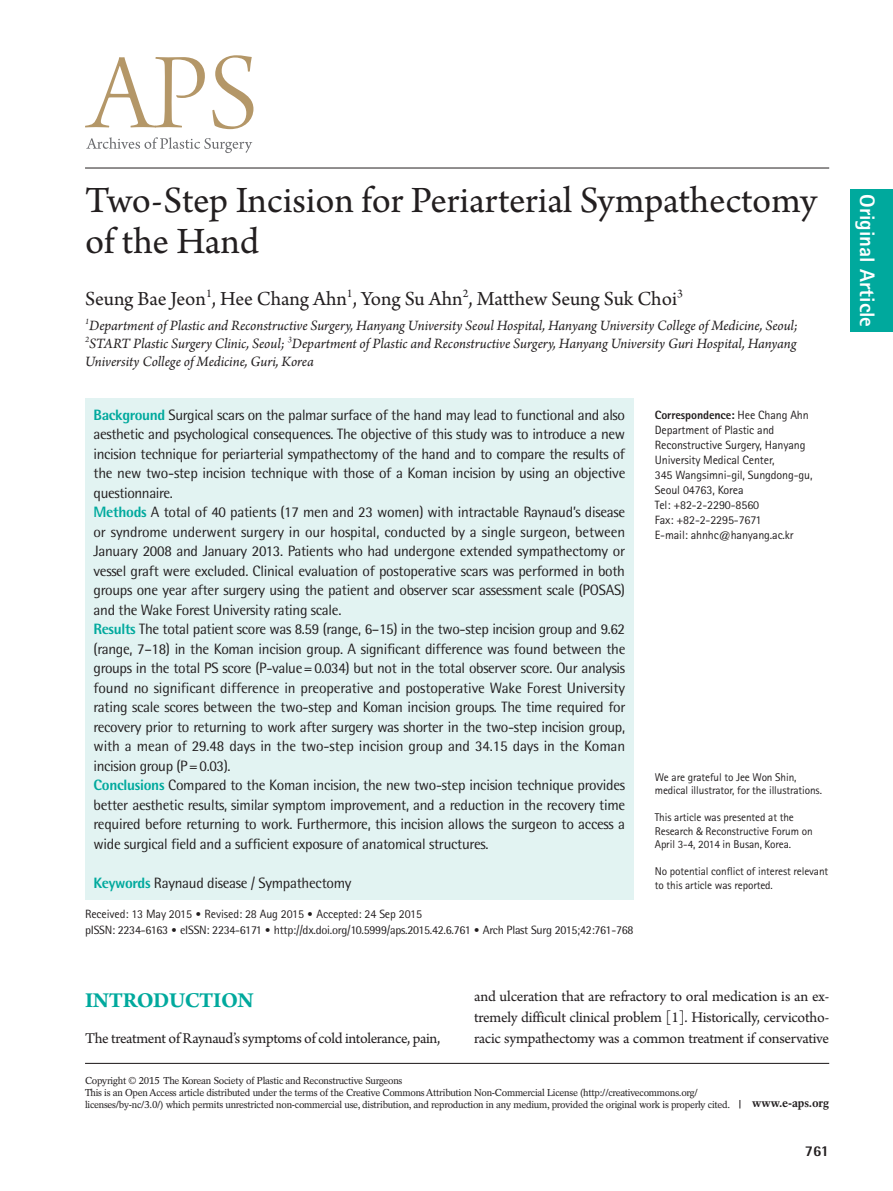
<style>
.page{position:relative;width:893px;height:1191px;background:#fff}
.page>*{position:absolute;margin:0;border:0;box-sizing:border-box;transform-origin:0 0}
.제목{font:39px/41px "Arno Pro";color:#231f20}
.대제목{font:700 22.5px "Arno Pro";letter-spacing:-.02em;color:#00a99d}
.저자{font:21px "Arno Pro";letter-spacing:-.005em;color:#231f20}
.t1{font:800 21px "Rotis Sans Serif Std";color:#fff}
.본문{font:15.75px/21px "Arno Pro";letter-spacing:-.02em;color:#231f20;text-align:justify}
.초록{font:15px/19.5px "Rotis Semi Sans Std";letter-spacing:-.02em;color:#231f20;text-align:justify}
.소속{font:italic 15px/18px "Arno Pro";letter-spacing:-.005em;color:#231f20;text-align:justify}
.t2{font:800 15px "Rotis Semi Sans Std";color:#231f20}
.교신저자{font:12px/15px "Rotis Sans Serif Std";letter-spacing:-.01em;color:#231f20}
.t3{font:12px "Rotis Semi Sans Std";letter-spacing:-.02em;color:#231f20}
.교신저자-2{font:800 12px "Rotis Sans Serif Std";letter-spacing:-.01em;color:#231f20}
.t4{font:700 12px "Rotation LT Std";letter-spacing:-.01em;color:#231f20}
.교신저자밑각주{font:11.25px/13.5px "Rotis Sans Serif Std";letter-spacing:-.01em;color:#231f20}
.t5{font:10.05px/12px "Rotation LT Std";letter-spacing:-.025em;color:#231f20}
.s1{font-weight:800;color:#00a99d}
.s2{font-weight:400}
.s3{font-family:"Myriad Pro"}
.s4{font-family:"DIN Pro";font-weight:300}
</style>
<div class="page">
<hr style="left:85px;top:1062px;width:744px;height:2px;background:#231f20">
<hr style="left:85px;top:168px;width:744px;height:1px;background:#231f20">
<svg style="left:85px;top:55px;width:168px;height:74px"></svg>
<svg style="left:86px;top:137px;width:166px;height:16px"></svg>
<div style="left:850px;top:189px;width:43px;height:143px;background:#00a99d"></div>
<div style="left:85px;top:398px;width:549px;height:501px;background:#e2f3f2"></div>
<p class="제목" style="left:85px;top:182px;width:733px">Two-Step Incision for Periarterial Sympathectomy of the Hand</p>
<p class="저자" style="left:85px;top:287px;width:599px">Seung Bae Jeon<sup>1</sup>, Hee Chang Ahn<sup>1</sup>, Yong Su Ahn<sup>2</sup>, Matthew Seung Suk Choi<sup>3</sup></p>
<p class="소속" style="left:85px;top:317px;width:715px"><sup>1</sup>Department of Plastic and Reconstructive Surgery, Hanyang University Seoul Hospital, Hanyang University College of Medicine, Seoul; <sup>2</sup>START Plastic Surgery Clinic, Seoul; <sup>3</sup>Department of Plastic and Reconstructive Surgery, Hanyang University Guri Hospital, Hanyang University College of Medicine, Guri, Korea</p>
<p class="초록" style="left:94px;top:405px;width:533px"><span class="s1">Background</span> Surgical scars on the palmar surface of the hand may lead to functional and also aesthetic and psychological consequences. The objective of this study was to introduce a new incision technique for periarterial sympathectomy of the hand and to compare the results of the new two-step incision technique with those of a Koman incision by using an objective questionnaire.</p>
<p class="초록" style="left:94px;top:502px;width:533px"><span class="s1">Methods</span> A total of 40 patients (17 men and 23 women) with intractable Raynaud’s disease or syndrome underwent surgery in our hospital, conducted by a single surgeon, between January 2008 and January 2013. Patients who had undergone extended sympathectomy or vessel graft were excluded. Clinical evaluation of postoperative scars was performed in both groups one year after surgery using the patient and observer scar assessment scale (POSAS) and the Wake Forest University rating scale.</p>
<p class="초록" style="left:94px;top:619px;width:533px"><span class="s1">Results</span> The total patient score was 8.59 (range, 6–15) in the two-step incision group and 9.62 (range, 7–18) in the Koman incision group. A significant difference was found between the groups in the total PS score (P-value=0.034) but not in the total observer score. Our analysis found no significant difference in preoperative and postoperative Wake Forest University rating scale scores between the two-step and Koman incision groups. The time required for recovery prior to returning to work after surgery was shorter in the two-step incision group, with a mean of 29.48 days in the two-step incision group and 34.15 days in the Koman incision group (P=0.03).</p>
<p class="초록" style="left:94px;top:775px;width:533px"><span class="s1">Conclusions</span> Compared to the Koman incision, the new two-step incision technique provides better aesthetic results, similar symptom improvement, and a reduction in the recovery time required before returning to work. Furthermore, this incision allows the surgeon to access a wide surgical field and a sufficient exposure of anatomical structures.</p>
<p class="초록" style="left:94px;top:873px;width:259px"><span class="s1">Keywords</span> Raynaud disease / Sympathectomy</p>
<p class="교신저자-2" style="left:655px;top:407px;width:155px">Correspondence: <span class="s2">Hee Chang Ahn</span></p>
<p class="교신저자" style="left:655px;top:422px;width:152px">Department of Plastic and<br>Reconstructive Surgery, Hanyang<br>University Medical Center,</p>
<p class="교신저자" style="left:655px;top:467px;width:159px">345 Wangsimni-gil, Sungdong-gu,<br>Seoul 04763, Korea</p>
<p class="교신저자" style="left:655px;top:497px;width:106px">Tel: +82-2-2290-8560</p>
<p class="교신저자" style="left:655px;top:512px;width:108px">Fax: +82-2-2295-7671</p>
<p class="교신저자" style="left:655px;top:527px;width:140px">E-mail: ahnhc@hanyang.ac.kr</p>
<p class="교신저자밑각주" style="left:655px;top:770px;width:169px">We are grateful to Jee Won Shin, medical illustrator, for the illustrations.</p>
<p class="교신저자밑각주" style="left:655px;top:810px;width:159px">This article was presented at the<br>Research <span class="s3">&amp;</span> Reconstructive Forum on<br>April 3-4, 2014 in Busan, Korea.</p>
<p class="교신저자밑각주" style="left:655px;top:864px;width:175px">No potential conflict of interest relevant to this article was reported.</p>
<p class="교신저자" style="left:85px;top:906px;width:338px">Received: 13 May 2015 <span class="s4">•</span> Revised: 28 Aug 2015 <span class="s4">•</span> Accepted: 24 Sep 2015</p>
<p class="t3" style="left:85px;top:922px;width:550px">pISSN: 2234-6163 <span class="s4">•</span> eISSN: 2234-6171 <span class="s4">•</span> http://dx.doi.org/10.5999/aps.2015.42.6.761 <span class="s4">•</span> Arch Plast Surg 2015;42:761-768</p>
<p class="대제목" style="left:85px;top:987px;width:170px">INTRODUCTION</p>
<p class="본문" style="left:85px;top:1029px;width:357px">The treatment of Raynaud’s symptoms of cold intolerance, pain,</p>
<p class="본문" style="left:474px;top:987px;width:357px">and ulceration that are refractory to oral medication is an ex&shy;tremely difficult clinical problem [1]. Historically, cervicotho&shy;racic sympathectomy was a common treatment if conservative</p>
<p class="t5" style="left:85px;top:1074px;width:319px">Copyright © 2015 The Korean Society of Plastic and Reconstructive Surgeons</p>
<p class="t5" style="left:85px;top:1086px;width:647px">This is an Open Access article distributed under the terms of the Creative Commons Attribution Non-Commercial License (http://creativecommons.org/ licenses/by-nc/3.0/) which permits unrestricted non-commercial use, distribution, and reproduction in any medium, provided the original work is properly cited.</p>
<p class="t4" style="left:752px;top:1096px;width:78px">www.e-aps.org</p>
<p class="t2" style="left:805px;top:1141px;width:26px">761</p>
<h3 class="t1" style="left:881px;top:194px;width:134px;rotate:90deg">Original Article</h3>
</div>
